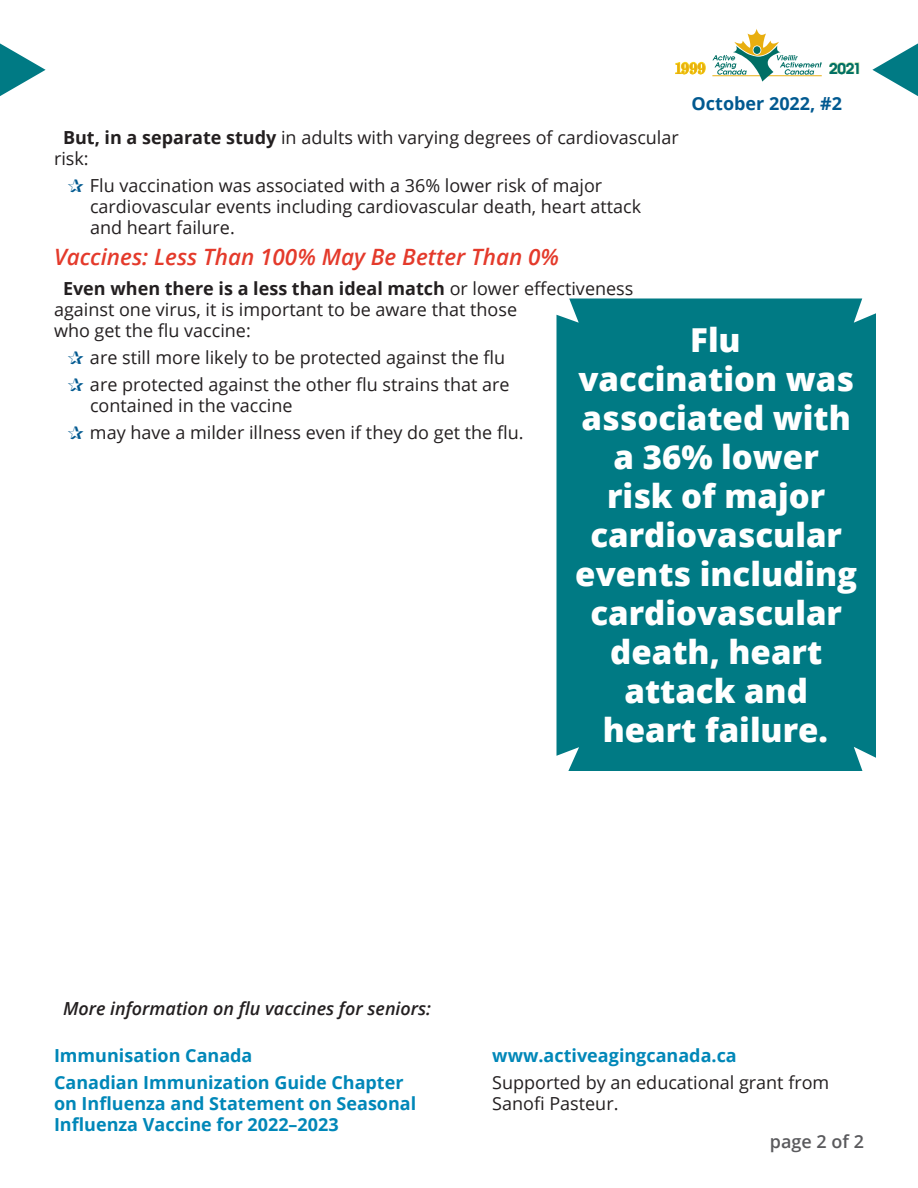
<style>
.page{position:relative;width:918px;height:1188px;background:#fff}
.page>*{position:absolute;margin:0;border:0;box-sizing:border-box;transform-origin:0 0}
.t1{font:800 33px/39px "Open Sans";color:#fff;text-align:center}
.callout{font:italic 600 22.5px "Open Sans";color:#e43a2b}
.bullet{font:18px/21px "Open Sans";color:#231f20}
.body{font:18px/21px "Open Sans";color:#231f20}
.t2{font:700 18px/27px "Open Sans";color:#0087b8}
.body-2{font:italic 600 18px "Open Sans";color:#231f20}
.body_bold{font:700 18px "Open Sans";color:#005990}
.t3{font:600 18px "Open Sans";color:#5a5a5d}
.t4{font:700 condensed 15.9px "Century";color:#e8ae0f;scale:1.05 1}
.t5{font:600 14.7px "Avant Garde";color:#006f65;scale:1.05 1}
.s1{font-weight:700}
.s2{color:#005990}
</style>
<div class="page">
<svg style="left:712px;top:29px;width:110px;height:52px"></svg>
<svg style="left:675px;top:62px;width:31px;height:13px"></svg>
<svg style="left:829px;top:62px;width:31px;height:13px"></svg>
<div style="left:557px;top:299px;width:319px;height:472px;background:#007a84"></div>
<svg style="left:0;top:43px;width:46px;height:53px"></svg>
<svg style="left:872px;top:43px;width:46px;height:53px"></svg>
<p class="t4" style="left:674px;top:59px;width:32px">1999</p>
<p class="t5" style="left:829px;top:58px;width:32px">2021</p>
<p class="body_bold" style="left:692px;top:91px;width:152px">October 2022, #2</p>
<p class="body" style="left:54px;top:126px;width:626px;text-indent:9px"><span class="s1">But, in a separate study</span> in adults with varying degrees of cardiovascular risk:</p>
<p class="bullet" style="left:90px;top:174px;width:553px;text-indent:-22px"><span class="s2">✰</span> Flu vaccination was associated with a 36% lower risk of major cardiovascular events including cardiovascular death, heart attack and heart failure.</p>
<p class="callout" style="left:54px;top:241px;width:507px">Vaccines: Less Than 100% May Be Better Than 0%</p>
<p class="body" style="left:54px;top:278px;width:581px;text-indent:9px"><span class="s1">Even when there is a less than ideal match</span> or lower effectiveness against one virus, it is important to be aware that those<br>who get the flu vaccine:</p>
<p class="bullet" style="left:68px;top:347px;width:439px"><span class="s2">✰</span> are still more likely to be protected against the flu</p>
<p class="bullet" style="left:90px;top:374px;width:421px;text-indent:-22px"><span class="s2">✰</span> are protected against the other flu strains that are contained in the vaccine</p>
<p class="bullet" style="left:68px;top:422px;width:458px"><span class="s2">✰</span> may have a milder illness even if they do get the flu.</p>
<p class="t1" style="left:575px;top:319px;width:283px">Flu<br>vaccination was associated with a 36% lower<br>risk of major cardiovascular events including cardiovascular death, heart attack and heart failure.</p>
<p class="body-2" style="left:63px;top:996px;width:370px">More information on flu vaccines for seniors:</p>
<p class="t2" style="left:54px;top:1042px;width:351px">Immunisation Canada<br>Canadian Immunization Guide Chapter</p>
<p class="t2" style="left:54px;top:1093px;width:364px;line-height:21px">on Influenza and Statement on Seasonal<br>Influenza Vaccine for 2022–2023</p>
<p class="t2" style="left:492px;top:1042px;width:246px">www.activeagingcanada.ca</p>
<p class="bullet" style="left:492px;top:1072px;width:339px">Supported by an educational grant from<br>Sanofi Pasteur.</p>
<p class="t3" style="left:770px;top:1129px;width:96px">page 2 of 2</p>
</div>
